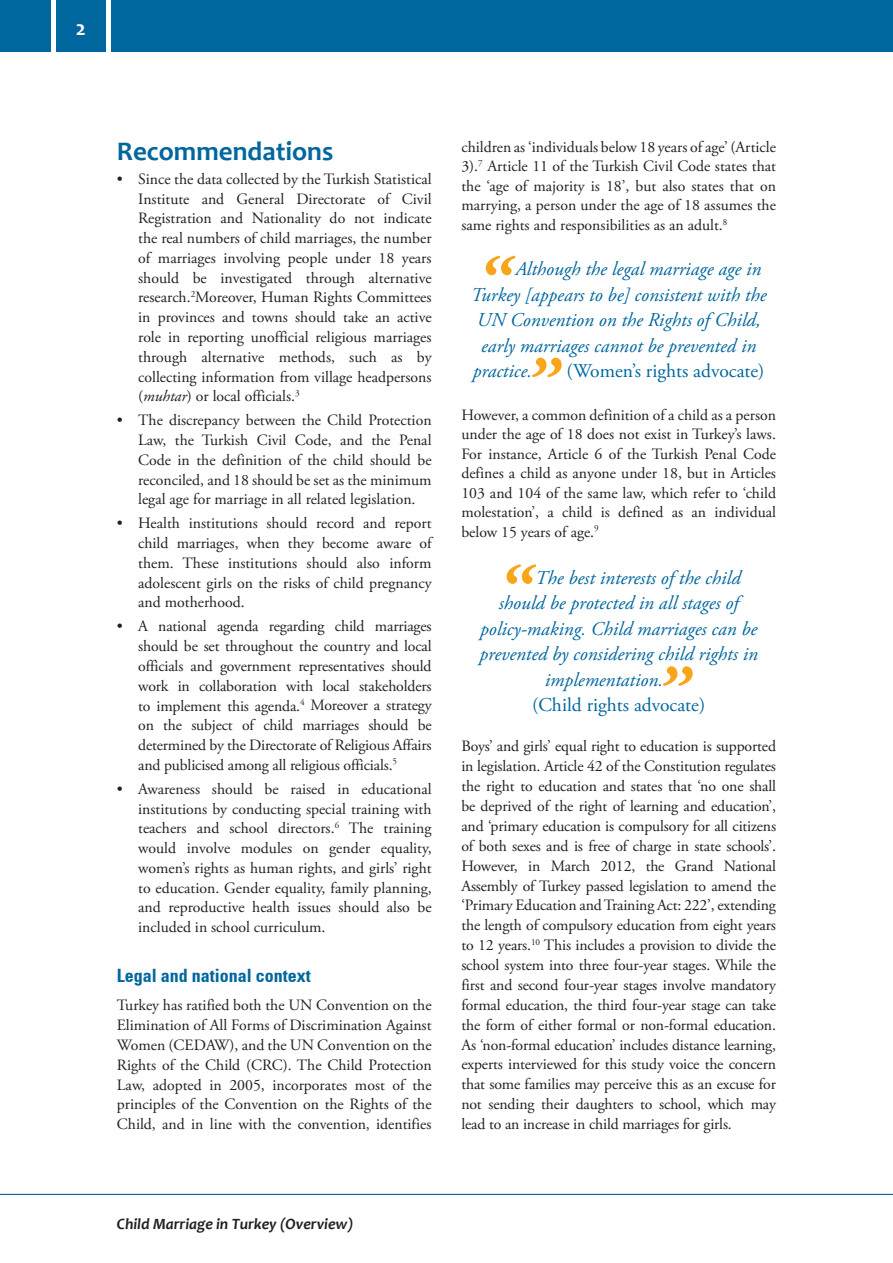
<style>
.page{position:relative;width:893px;height:1263px;background:#fff}
.page>*{position:absolute;margin:0;border:0;box-sizing:border-box;transform-origin:0 0}
.t1{font:700 27px "Candara";color:#00679e}
.t2{font:700 21px "Candara";color:#fff}
.t3{font:italic 19.5px "Adobe Garamond Pro";color:#00679e}
.t4{font:19.5px "Adobe Garamond Pro";color:#00679e}
.t5{font:700 condensed 18px "Univers";color:#00679e}
.t6{font:15.75px/19.8px "Adobe Garamond Pro";color:#231f20;text-align:justify}
.t7{font:italic 700 15.75px "Candara";color:#231f20}
.s1{font-style:italic}
</style>
<div class="page">
<div style="left:0;top:0;width:893px;height:51px;background:#00679e"></div>
<div style="left:106px;top:0;width:5px;height:60px;background:#fff"></div>
<hr style="left:51px;top:0;width:4px;height:60px;background:#fff">
<hr style="left:0;top:1194px;width:893px;height:1px;background:#00679e">
<svg style="left:486px;top:256px;width:30px;height:19px"></svg>
<svg style="left:532px;top:358px;width:30px;height:19px"></svg>
<svg style="left:507px;top:564px;width:29px;height:20px"></svg>
<svg style="left:663px;top:666px;width:30px;height:20px"></svg>
<h2 class="t2" style="left:76px;top:15px;width:12px">2</h2>
<h1 class="t1" style="left:117px;top:134px;width:218px">Recommendations</h1>
<p class="t6" style="left:138px;top:170px;width:295px;text-indent:-21px">• Since the data collected by the Turkish Statistical Institute and General Directorate of Civil Registration and Nationality do not indicate the real numbers of child marriages, the number of marriages involving people under 18 years should be investigated through alternative research.<sup>2</sup>Moreover, Human Rights Committees in provinces and towns should take an active role in reporting unofficial religious marriages through alternative methods, such as by collecting information from village headpersons (<span class="s1">muhtar</span>) or local officials.<sup>3</sup></p>
<p class="t6" style="left:138px;top:411px;width:295px;text-indent:-21px">• The discrepancy between the Child Protection Law, the Turkish Civil Code, and the Penal Code in the definition of the child should be reconciled, and 18 should be set as the minimum legal age for marriage in all related legislation.</p>
<p class="t6" style="left:138px;top:514px;width:295px;text-indent:-21px">• Health institutions should record and report child marriages, when they become aware of them. These institutions should also inform adolescent girls on the risks of child pregnancy and motherhood.</p>
<p class="t6" style="left:138px;top:617px;width:295px;text-indent:-21px">• A national agenda regarding child marriages should be set throughout the country and local officials and government representatives should work in collaboration with local stakeholders to implement this agenda.<sup>4</sup> Moreover a strategy on the subject of child marriages should be determined by the Directorate of Religious Affairs and publicised among all religious officials.<sup>5</sup></p>
<p class="t6" style="left:138px;top:779px;width:295px;text-indent:-21px">• Awareness should be raised in educational institutions by conducting special training with teachers and school directors.<sup>6</sup> The training would involve modules on gender equality, women’s rights as human rights, and girls’ right to education. Gender equality, family planning, and reproductive health issues should also be included in school curriculum.</p>
<p class="t5" style="left:117px;top:965px;width:196px">Legal and national context</p>
<p class="t6" style="left:117px;top:996px;width:316px">Turkey has ratified both the UN Convention on the Elimination of All Forms of Discrimination Against Women (CEDAW), and the UN Convention on the Rights of the Child (CRC). The Child Protection Law, adopted in 2005, incorporates most of the principles of the Convention on the Rights of the Child, and in line with the convention, identifies</p>
<p class="t6" style="left:461px;top:138px;width:316px">children as ‘individuals below 18 years of age’ (Article 3).<sup>7</sup> Article 11 of the Turkish Civil Code states that the ‘age of majority is 18’, but also states that on marrying, a person under the age of 18 assumes the same rights and responsibilities as an adult.<sup>8</sup></p>
<p class="t3" style="left:515px;top:257px;width:248px">Although the legal marriage age in</p>
<p class="t3" style="left:471px;top:283px;width:297px">Turkey [appears to be] consistent with the</p>
<p class="t3" style="left:477px;top:308px;width:286px">UN Convention on the Rights of Child,</p>
<p class="t3" style="left:481px;top:334px;width:276px">early marriages cannot be prevented in</p>
<p class="t3" style="left:473px;top:359px;width:61px">practice.</p>
<p class="t4" style="left:567px;top:359px;width:199px">(Women’s rights advocate)</p>
<p class="t6" style="left:461px;top:405px;width:316px">However, a common definition of a child as a person under the age of 18 does not exist in Turkey’s laws.<br>For instance, Article 6 of the Turkish Penal Code defines a child as anyone under 18, but in Articles 103 and 104 of the same law, which refer to ‘child molestation’, a child is defined as an individual below 15 years of age.<sup>9</sup></p>
<p class="t3" style="left:535px;top:566px;width:207px">The best interests of the child</p>
<p class="t3" style="left:499px;top:591px;width:241px">should be protected in all stages of</p>
<p class="t3" style="left:480px;top:617px;width:279px">policy-making. Child marriages can be</p>
<p class="t3" style="left:479px;top:642px;width:280px">prevented by considering child rights in</p>
<p class="t3" style="left:545px;top:668px;width:120px">implementation.</p>
<p class="t4" style="left:532px;top:693px;width:175px">(Child rights advocate)</p>
<p class="t6" style="left:461px;top:737px;width:316px">Boys’ and girls’ equal right to education is supported in legislation. Article 42 of the Constitution regulates the right to education and states that ‘no one shall be deprived of the right of learning and education’, and ‘primary education is compulsory for all citizens of both sexes and is free of charge in state schools’.<br>However, in March 2012, the Grand National Assembly of Turkey passed legislation to amend the ‘Primary Education and Training Act: 222’, extending the length of compulsory education from eight years to 12 years.<sup>10</sup> This includes a provision to divide the school system into three four-year stages. While the first and second four-year stages involve mandatory formal education, the third four-year stage can take the form of either formal or non-formal education.<br>As ‘non-formal education’ includes distance learning, experts interviewed for this study voice the concern that some families may perceive this as an excuse for not sending their daughters to school, which may lead to an increase in child marriages for girls.</p>
<p class="t7" style="left:117px;top:1214px;width:238px">Child Marriage in Turkey (Overview)</p>
</div>
